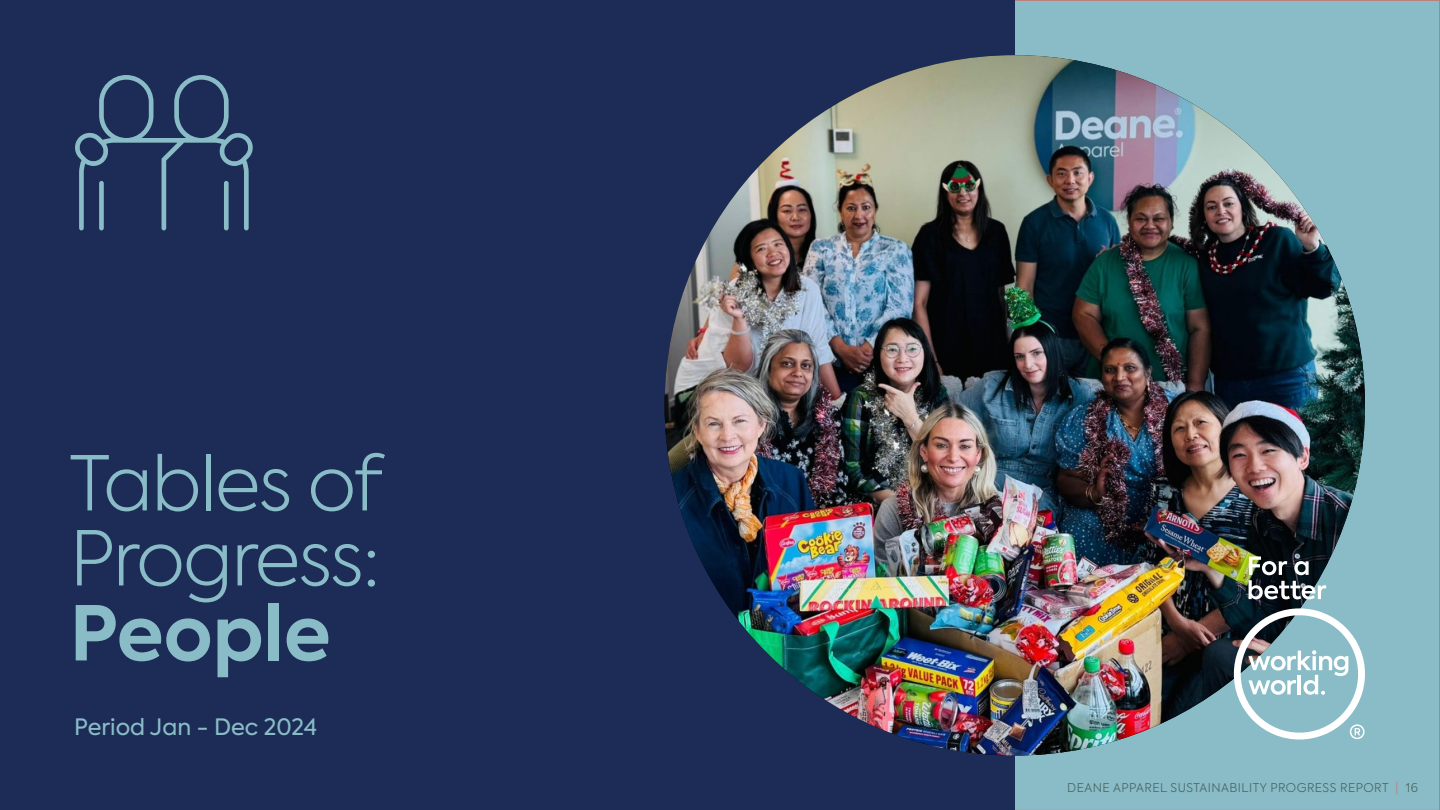
<style>
.page{position:relative;width:1440px;height:810px;background:#fff}
.page>*{position:absolute;margin:0;border:0;box-sizing:border-box;transform-origin:0 0}
.t1{font:300 75px/75px "Axiforma";letter-spacing:-.02em;color:#89bcc6}
.t2{font:700 75px "Axiforma";color:#89bcc6}
.t3{font:22.5px "Axiforma";color:#89bcc6}
.t4{font:300 12px "Axiforma";letter-spacing:.04em;color:#445e5b}
.s1{color:#c07873}
</style>
<div class="page">
<div style="left:1014px;top:0;width:426px;height:810px;background:#89bcc6"></div>
<div style="left:0;top:0;width:1014px;height:810px;background:#1c2c56"></div>
<img style="left:665px;top:55px;width:700px;height:701px;border-radius:350px">
<svg style="left:1227px;top:557px;width:144px;height:189px"></svg>
<svg style="left:75px;top:75px;width:178px;height:155px"></svg>
<h1 class="t1" style="left:70px;top:446px;width:314px">Tables of<br>Progress:</h1>
<h1 class="t2" style="left:70px;top:582px;width:263px">People</h1>
<h2 class="t3" style="left:74px;top:713px;width:244px">Period Jan - Dec 2024</h2>
<p class="t4" style="left:1067px;top:780px;width:352px">DEANE APPAREL SUSTAINABILITY PROGRESS REPORT <span class="s1">|</span> 16</p>
</div>
